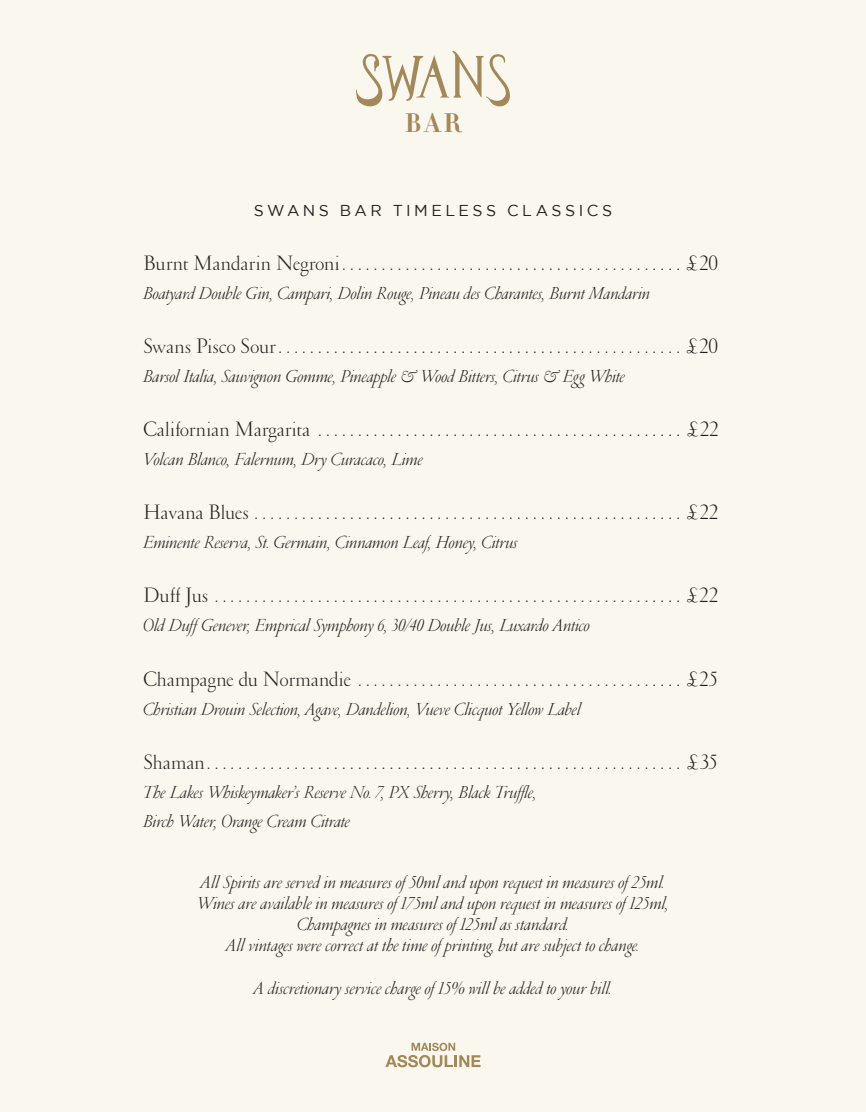
<style>
.page{position:relative;width:866px;height:1112px;background:#fff}
.page>*{position:absolute;margin:0;border:0;box-sizing:border-box;transform-origin:0 0}
.t1{font:26.43px "Didot HTF B06 Bold";color:#a38859}
.Paragraph_Style_1{font:300 21px "Garamond";letter-spacing:.015em;color:#231f20}
.Paragraph_Style_1-2{font:italic 300 17.5px/21px "Garamond";letter-spacing:.02em;color:#231f20;text-align:center}
.Paragraph_Style_1-3{font:15.75px "Gotham";letter-spacing:.22em;color:#231f20}
</style>
<div class="page">
<div style="left:0;top:0;width:866px;height:1111px;background:#f9f7ee"></div>
<svg style="left:356px;top:51px;width:154px;height:56px"></svg>
<svg style="left:385px;top:1042px;width:95px;height:25px"></svg>
<p class="t1" style="left:405px;top:106px;width:58px">BAR</p>
<p class="Paragraph_Style_1-3" style="left:254px;top:200px;width:360px">SWANS BAR TIMELESS CLASSICS</p>
<p class="Paragraph_Style_1" style="left:143px;top:252px;width:576px">Burnt Mandarin Negroni . . . . . . . . . . . . . . . . . . . . . . . . . . . . . . . . . . . . . . . . . . . £20</p>
<p class="Paragraph_Style_1-2" style="left:143px;top:284px;width:508px">Boatyard Double Gin, Campari, Dolin Rouge, Pineau des Charantes, Burnt Mandarin</p>
<p class="Paragraph_Style_1" style="left:143px;top:335px;width:576px">Swans Pisco Sour . . . . . . . . . . . . . . . . . . . . . . . . . . . . . . . . . . . . . . . . . . . . . . . . . . . £20</p>
<p class="Paragraph_Style_1-2" style="left:143px;top:367px;width:483px">Barsol Italia, Sauvignon Gomme, Pineapple &amp; Wood Bitters, Citrus &amp; Egg White</p>
<p class="Paragraph_Style_1" style="left:143px;top:418px;width:576px">Californian Margarita . . . . . . . . . . . . . . . . . . . . . . . . . . . . . . . . . . . . . . . . . . . . . . £22</p>
<p class="Paragraph_Style_1-2" style="left:143px;top:450px;width:281px">Volcan Blanco, Falernum, Dry Curacaco, Lime</p>
<p class="Paragraph_Style_1" style="left:143px;top:501px;width:576px">Havana Blues . . . . . . . . . . . . . . . . . . . . . . . . . . . . . . . . . . . . . . . . . . . . . . . . . . . . . . £22</p>
<p class="Paragraph_Style_1-2" style="left:143px;top:533px;width:376px">Eminente Reserva, St. Germain, Cinnamon Leaf, Honey, Citrus</p>
<p class="Paragraph_Style_1" style="left:143px;top:584px;width:576px">Duff Jus . . . . . . . . . . . . . . . . . . . . . . . . . . . . . . . . . . . . . . . . . . . . . . . . . . . . . . . . . . . £22</p>
<p class="Paragraph_Style_1-2" style="left:143px;top:616px;width:448px">Old Duff Genever, Emprical Symphony 6, 30/40 Double Jus, Luxardo Antico</p>
<p class="Paragraph_Style_1" style="left:143px;top:667px;width:576px">Champagne du Normandie . . . . . . . . . . . . . . . . . . . . . . . . . . . . . . . . . . . . . . . . . £25</p>
<p class="Paragraph_Style_1-2" style="left:143px;top:699px;width:439px">Christian Drouin Selection, Agave, Dandelion, Vueve Clicquot Yellow Label</p>
<p class="Paragraph_Style_1" style="left:143px;top:750px;width:575px">Shaman . . . . . . . . . . . . . . . . . . . . . . . . . . . . . . . . . . . . . . . . . . . . . . . . . . . . . . . . . . . . £35</p>
<p class="Paragraph_Style_1-2" style="left:143px;top:778px;width:395px;line-height:29.1px;text-align:left">The Lakes Whiskeymaker’s Reserve No. 7, PX Sherry, Black Truffle,<br>Birch Water, Orange Cream Citrate</p>
<p class="Paragraph_Style_1-2" style="left:201px;top:873px;width:465px">All Spirits are served in measures of 50ml and upon request in measures of 25ml.</p>
<p class="Paragraph_Style_1-2" style="left:197px;top:894px;width:473px">Wines are available in measures of 175ml and upon request in measures of 125ml,<br>Champagnes in measures of 125ml as standard.</p>
<p class="Paragraph_Style_1-2" style="left:226px;top:936px;width:414px">All vintages were correct at the time of printing, but are subject to change.</p>
<p class="Paragraph_Style_1-2" style="left:254px;top:978px;width:359px">A discretionary service charge of 15% will be added to your bill.</p>
</div>
